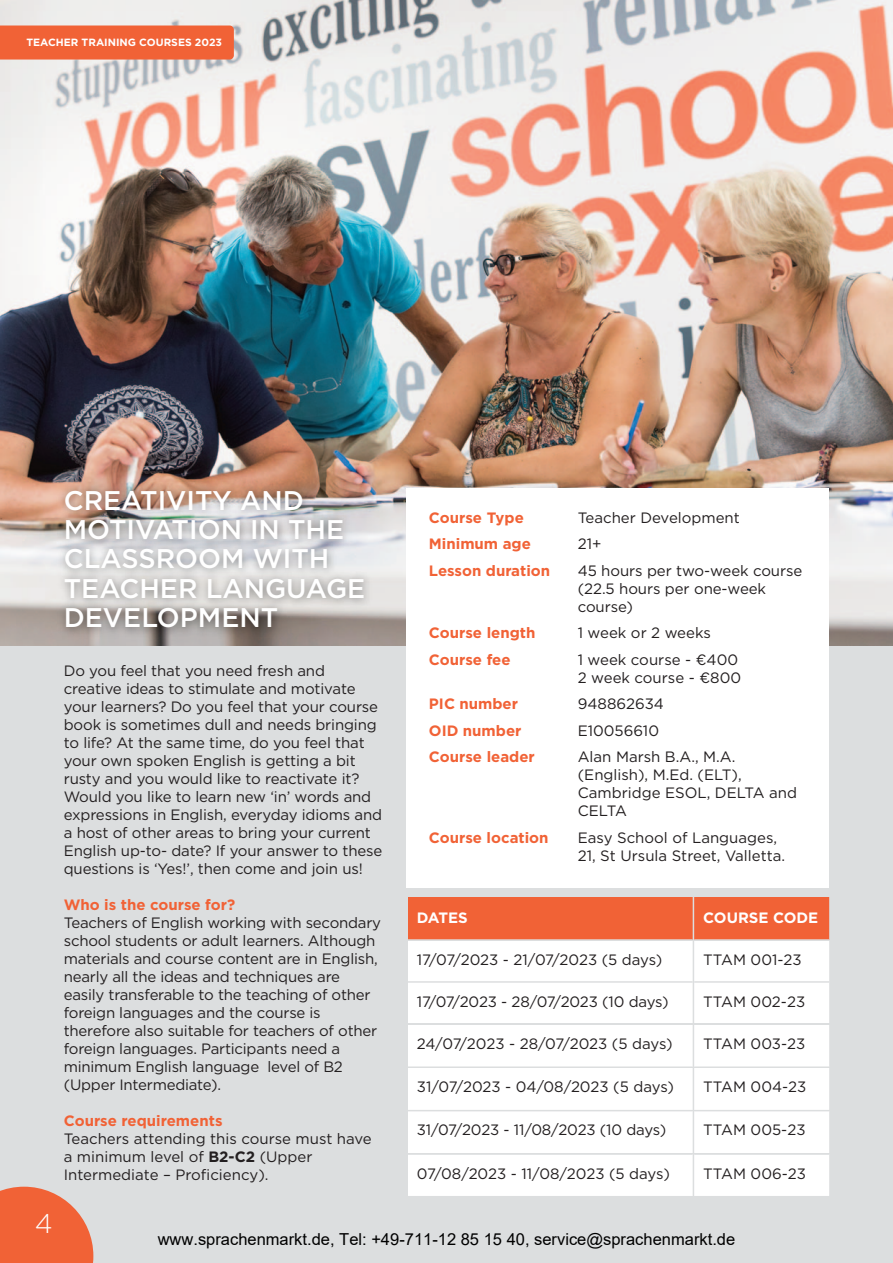
<style>
.page{position:relative;width:893px;height:1263px;background:#dcdedf}
.page>*{position:absolute;margin:0;border:0;box-sizing:border-box;transform-origin:0 0}
.t1{font:500 27px/29.4px "Gotham";color:#fff}
.t2{font:300 27px "Gotham";color:#fff}
.t3{font:16.5px "Arial";color:#000}
.t4{font:15px/18px "Gotham";letter-spacing:-.01em;color:#231f20}
.t5{font:700 15px "Gotham";color:#f16236}
.t6{font:700 15px "Gotham";color:#fff}
.t7{font:700 10.5px "Gotham";color:#fff}
.s1{font-weight:700}
</style>
<div class="page">
<img style="left:0;top:0;width:893px;height:646px">
<svg style="left:0;top:1187px;width:93px;height:76px"></svg>
<div style="left:0;top:26px;width:234px;height:34px;background:#f16236"></div>
<div style="left:406px;top:488px;width:423px;height:399px;background:#fff"></div>
<img style="left:45px;top:474px;width:364px;height:172px">
<svg style="left:408px;top:897px;width:422px;height:299px"></svg>
<hr style="left:693px;top:897px;width:1px;height:299px;background:#dcdedf">
<hr style="left:408px;top:939px;width:285px;height:2px;background:#dcdedf">
<hr style="left:694px;top:939px;width:135px;height:2px;background:#dcdedf">
<hr style="left:408px;top:981px;width:285px;height:2px;background:#dcdedf">
<hr style="left:694px;top:981px;width:135px;height:2px;background:#dcdedf">
<hr style="left:408px;top:1023px;width:285px;height:1px;background:#dcdedf">
<hr style="left:694px;top:1023px;width:135px;height:1px;background:#dcdedf">
<hr style="left:408px;top:1066px;width:285px;height:2px;background:#dcdedf">
<hr style="left:694px;top:1066px;width:135px;height:2px;background:#dcdedf">
<hr style="left:408px;top:1110px;width:285px;height:1px;background:#dcdedf">
<hr style="left:694px;top:1110px;width:135px;height:1px;background:#dcdedf">
<hr style="left:408px;top:1153px;width:285px;height:2px;background:#dcdedf">
<hr style="left:694px;top:1153px;width:135px;height:2px;background:#dcdedf">
<p class="t7" style="left:26px;top:39px;width:197px">TEACHER TRAINING COURSES 2023</p>
<p class="t1" style="left:64px;top:486px;width:303px">CREATIVITY AND<br>MOTIVATION IN THE<br>CLASSROOM WITH<br>TEACHER LANGUAGE<br>DEVELOPMENT</p>
<p class="t4" style="left:64px;top:663px;width:320px">Do you feel that you need fresh and creative ideas to stimulate and motivate your learners? Do you feel that your course book is sometimes dull and needs bringing to life? At the same time, do you feel that your own spoken English is getting a bit rusty and you would like to reactivate it?<br>Would you like to learn new ‘in’ words and expressions in English, everyday idioms and a host of other areas to bring your current English up-to- date? If your answer to these questions is ‘Yes!’, then come and join us!</p>
<p class="t5" style="left:64px;top:899px;width:173px">Who is the course for?</p>
<p class="t4" style="left:64px;top:915px;width:319px">Teachers of English working with secondary school students or adult learners. Although materials and course content are in English, nearly all the ideas and techniques are easily transferable to the teaching of other foreign languages and the course is therefore also suitable for teachers of other foreign languages. Participants need a minimum English language level of B2 (Upper Intermediate).</p>
<p class="t5" style="left:64px;top:1115px;width:160px">Course requirements</p>
<p class="t4" style="left:64px;top:1131px;width:310px">Teachers attending this course must have a minimum level of <span class="s1">B2-C2</span> (Upper<br>Intermediate – Proficiency).</p>
<p class="t5" style="left:429px;top:512px;width:97px">Course Type</p>
<p class="t4" style="left:578px;top:509px;width:164px">Teacher Development</p>
<p class="t5" style="left:429px;top:538px;width:103px">Minimum age</p>
<p class="t4" style="left:578px;top:536px;width:25px">21+</p>
<p class="t5" style="left:429px;top:565px;width:123px">Lesson duration</p>
<p class="t4" style="left:578px;top:562px;width:226px">45 hours per two-week course (22.5 hours per one-week course)</p>
<p class="t5" style="left:429px;top:627px;width:108px">Course length</p>
<p class="t4" style="left:578px;top:625px;width:135px">1 week or 2 weeks</p>
<p class="t5" style="left:429px;top:654px;width:83px">Course fee</p>
<p class="t4" style="left:578px;top:651px;width:165px">1 week course - €400<br>2 week course - €800</p>
<p class="t5" style="left:429px;top:698px;width:91px">PIC number</p>
<p class="t4" style="left:578px;top:696px;width:88px">948862634</p>
<p class="t5" style="left:429px;top:725px;width:94px">OID number</p>
<p class="t4" style="left:578px;top:722px;width:83px">E10056610</p>
<p class="t5" style="left:429px;top:751px;width:107px">Course leader</p>
<p class="t4" style="left:578px;top:749px;width:221px">Alan Marsh B.A., M.A. (English), M.Ed. (ELT),<br>Cambridge ESOL, DELTA and<br>CELTA</p>
<p class="t5" style="left:429px;top:832px;width:121px">Course location</p>
<p class="t4" style="left:578px;top:829px;width:209px">Easy School of Languages,<br>21, St Ursula Street, Valletta.</p>
<p class="t6" style="left:417px;top:912px;width:52px">DATES</p>
<p class="t6" style="left:703px;top:912px;width:117px">COURSE CODE</p>
<p class="t4" style="left:417px;top:951px;width:247px">17/07/2023 - 21/07/2023 (5 days)</p>
<p class="t4" style="left:703px;top:951px;width:100px">TTAM 001-23</p>
<p class="t4" style="left:417px;top:993px;width:253px">17/07/2023 - 28/07/2023 (10 days)</p>
<p class="t4" style="left:703px;top:993px;width:104px">TTAM 002-23</p>
<p class="t4" style="left:417px;top:1035px;width:257px">24/07/2023 - 28/07/2023 (5 days)</p>
<p class="t4" style="left:703px;top:1035px;width:104px">TTAM 003-23</p>
<p class="t4" style="left:417px;top:1079px;width:259px">31/07/2023 - 04/08/2023 (5 days)</p>
<p class="t4" style="left:703px;top:1079px;width:105px">TTAM 004-23</p>
<p class="t4" style="left:417px;top:1122px;width:251px">31/07/2023 - 11/08/2023 (10 days)</p>
<p class="t4" style="left:703px;top:1122px;width:104px">TTAM 005-23</p>
<p class="t4" style="left:417px;top:1165px;width:254px">07/08/2023 - 11/08/2023 (5 days)</p>
<p class="t4" style="left:703px;top:1165px;width:104px">TTAM 006-23</p>
<p class="t2" style="left:35px;top:1208px;width:19px">4</p>
<p class="t3" style="left:158px;top:1228px;width:579px">www.sprachenmarkt.de, Tel: +49-711-12 85 15 40, service@sprachenmarkt.de</p>
</div>
